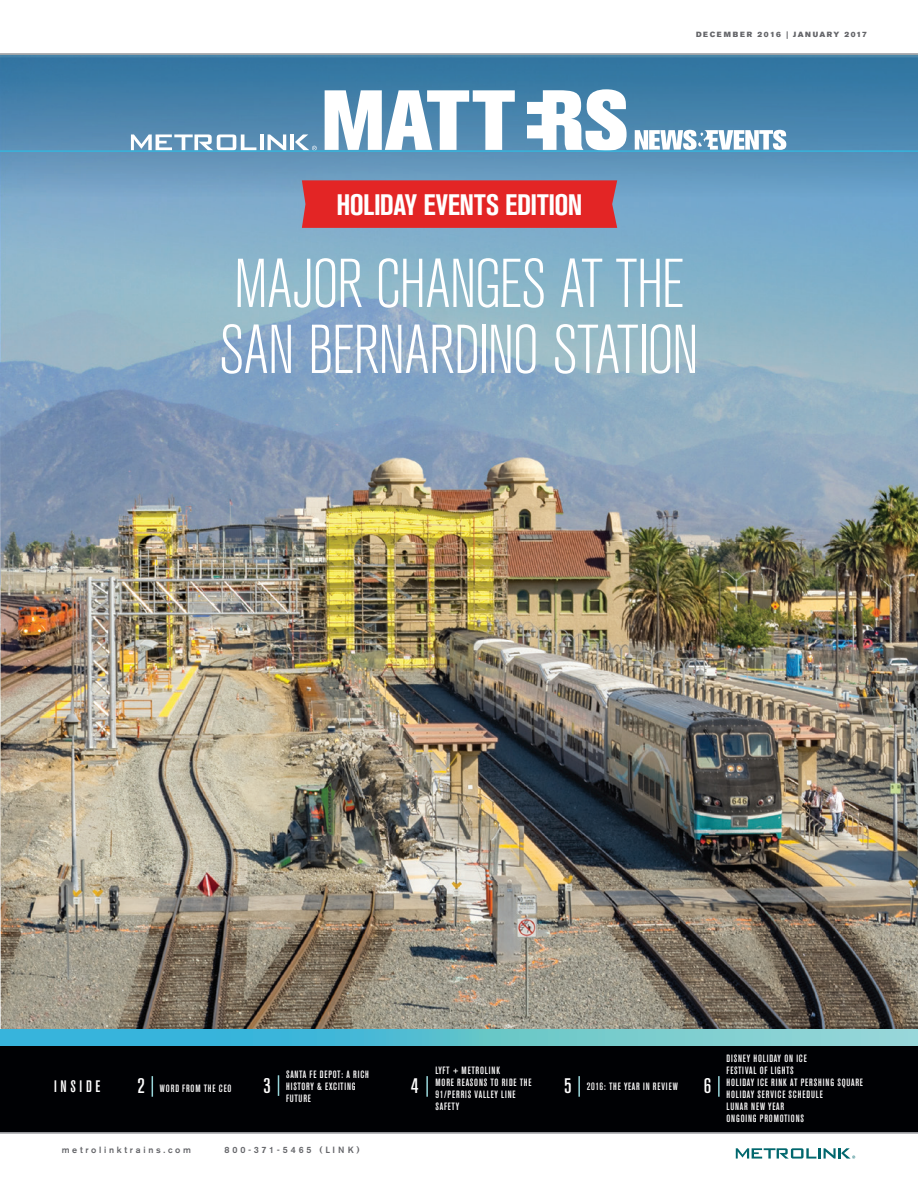
<style>
.page{position:relative;width:918px;height:1188px;background:#fff}
.page>*{position:absolute;margin:0;border:0;box-sizing:border-box;transform-origin:0 0}
.t1{font:300 condensed 68.4px/66px "Akzidenz Grotesk BE";letter-spacing:-.02em;color:#fff}
.t2{font:700 condensed 29.4px "Akzidenz Grotesk BE";letter-spacing:-.01em;color:#fff}
.t3{font:500 condensed 21px "Akzidenz Grotesk BE";color:#fff}
.t4{font:500 condensed 16.5px "Akzidenz Grotesk BE";letter-spacing:.22em;color:#fff}
.t5{font:500 condensed 10.5px/12px "Akzidenz Grotesk BE";letter-spacing:.08em;color:#fff}
.t6{font:500 9px "Akzidenz Grotesk BE";letter-spacing:.3em;color:#646569}
.t7{font:500 9px "Akzidenz Grotesk BE";letter-spacing:.32em;color:#646569}
.t8{font:7.5px "Akzidenz Grotesk BE Super";letter-spacing:.19em;color:#646569}
.s1{font-size:21px}
</style>
<div class="page">
<img style="left:0;top:512px;width:918px;height:517px">
<svg style="left:0;top:201px;width:918px;height:311px;background:#8aa9c0"></svg>
<div style="left:0;top:54px;width:918px;height:147px;background:linear-gradient(to bottom,#2d719c,#75a4c8)"></div>
<svg style="left:736px;top:1148px;width:119px;height:11px"></svg>
<div style="left:0;top:1029px;width:918px;height:104px;background:#000104"></div>
<svg style="left:152px;top:1076px;width:1px;height:21px"></svg>
<hr style="left:426px;top:1076px;width:2px;height:21px;background:#99d7db">
<hr style="left:578px;top:1076px;width:2px;height:21px;background:#99d7db">
<svg style="left:278px;top:1075px;width:1px;height:21px"></svg>
<svg style="left:0;top:1029px;width:918px;height:16px;background:#5ec2d4"></svg>
<hr style="left:718px;top:1076px;width:2px;height:21px;background:#99d7db">
<hr style="left:0;top:53px;width:918px;height:2px;background:#aeafb3">
<hr style="left:0;top:1132px;width:918px;height:2px;background:#aeafb3">
<div style="left:302px;top:180px;width:315px;height:48px;background:#e32525"></div>
<svg style="left:131px;top:134px;width:125px;height:16px"></svg>
<hr style="left:260px;top:134px;width:3px;height:16px;background:#fff">
<svg style="left:268px;top:134px;width:18px;height:16px"></svg>
<hr style="left:290px;top:134px;width:4px;height:16px;background:#fff">
<svg style="left:295px;top:134px;width:22px;height:16px"></svg>
<svg style="left:635px;top:130px;width:151px;height:20px"></svg>
<svg style="left:527px;top:89px;width:100px;height:61px"></svg>
<svg style="left:325px;top:90px;width:190px;height:60px"></svg>
<hr style="left:0;top:150px;width:918px;height:2px;background:#37b4dc">
<p class="t2" style="left:337px;top:188px;width:248px">HOLIDAY EVENTS EDITION</p>
<p class="t8" style="left:696px;top:30px;width:172px">DECEMBER 2016 | JANUARY 2017</p>
<p class="t1" style="left:219px;top:252px;width:482px">MAJOR CHANGES AT THE<br>SAN BERNARDINO STATION</p>
<p class="t5" style="left:286px;top:1068px;width:84px">SANTA FE DEPOT: A RICH<br>HISTORY &amp; EXCITING<br>FUTURE</p>
<p class="t3" style="left:264px;top:1074px;width:9px">3</p>
<p class="t4" style="left:54px;top:1077px;width:48px">INSIDE</p>
<p class="t5" style="left:137px;top:1082px;width:96px"><span class="s1">2</span> WORD FROM THE CEO</p>
<p class="t3" style="left:411px;top:1075px;width:9px">4</p>
<p class="t5" style="left:436px;top:1064px;width:98px">LYFT + METROLINK<br>MORE REASONS TO RIDE THE<br>91/PERRIS VALLEY LINE<br>SAFETY</p>
<p class="t5" style="left:564px;top:1080px;width:115px"><span class="s1">5</span> 2016: THE YEAR IN REVIEW</p>
<p class="t3" style="left:704px;top:1075px;width:9px">6</p>
<p class="t5" style="left:727px;top:1053px;width:138px">DISNEY HOLIDAY ON ICE<br>FESTIVAL OF LIGHTS<br>HOLIDAY ICE RINK AT PERSHING SQUARE<br>HOLIDAY SERVICE SCHEDULE<br>LUNAR NEW YEAR<br>ONGOING PROMOTIONS</p>
<p class="t6" style="left:62px;top:1145px;width:131px">metrolinktrains.com</p>
<p class="t7" style="left:225px;top:1145px;width:137px">800-371-5465 (LINK)</p>
</div>
